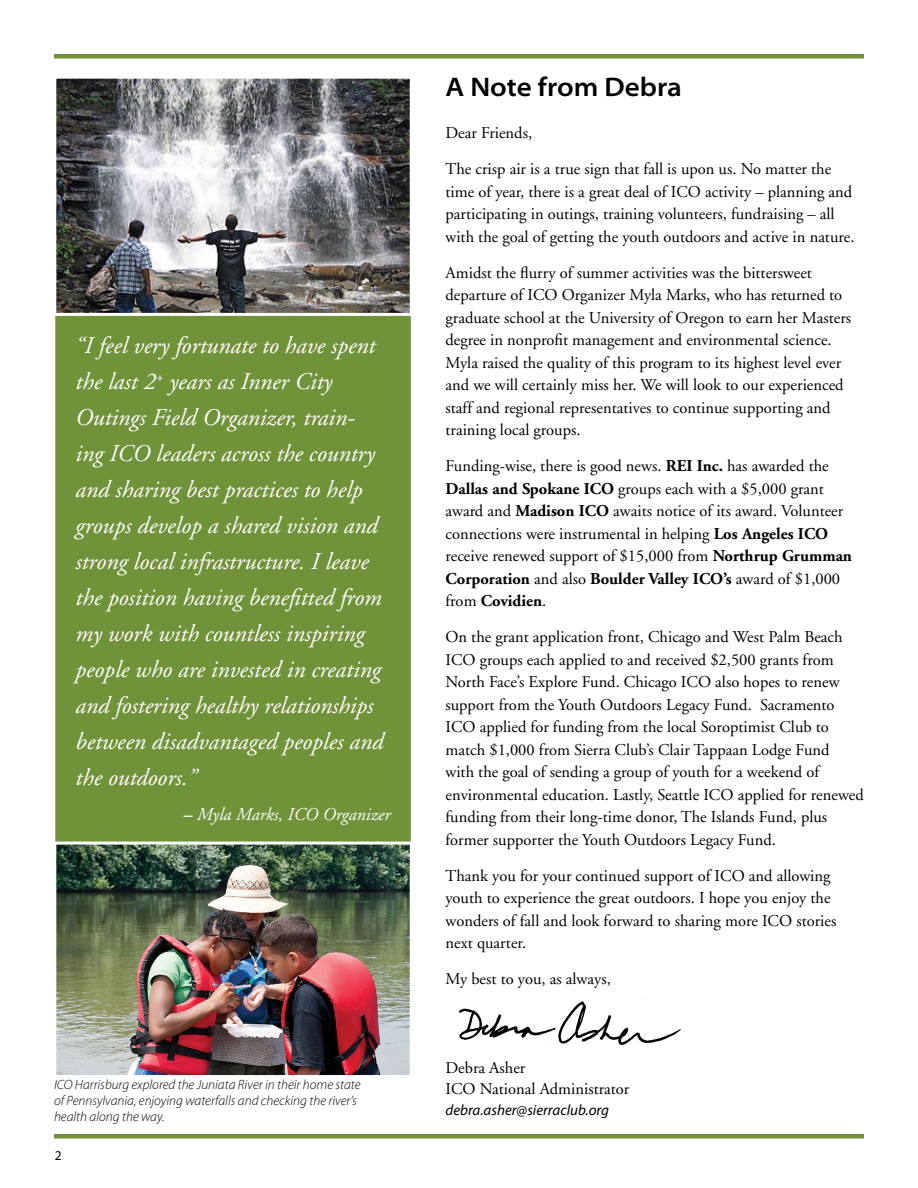
<style>
.page{position:relative;width:918px;height:1188px;background:#fff}
.page>*{position:absolute;margin:0;border:0;box-sizing:border-box;transform-origin:0 0}
.t1{font:600 semi-expanded 27px "Myriad Pro";color:#000}
.t2{font:italic 24px/36px "Adobe Garamond";color:#fff}
.t3{font:italic 18px "Adobe Garamond";color:#fff}
.t4{font:16.5px/22.5px "Adobe Garamond";color:#000}
.t5{font:italic 15px "Myriad Pro";color:#000}
.t6{font:italic 300 13.5px "Myriad Pro";color:#000}
.t7{font:13.5px "Myriad Pro";color:#000}
.s1{font-weight:700}
</style>
<div class="page">
<hr style="left:54px;top:1134px;width:810px;height:4px;background:#709239">
<hr style="left:54px;top:54px;width:810px;height:4px;background:#709239">
<img style="left:459px;top:998px;width:225px;height:47px">
<img style="left:57px;top:845px;width:352px;height:229px">
<div style="left:53px;top:810px;width:360px;height:268px;border:3px solid #fff"></div>
<img style="left:57px;top:80px;width:352px;height:233px">
<div style="left:53px;top:76px;width:360px;height:252px;border:3px solid #fff"></div>
<div style="left:54px;top:314px;width:358px;height:529px;background:#709239"></div>
<div style="left:52px;top:313px;width:362px;height:532px;border:3px solid #fff"></div>
<p class="t2" style="left:76px;top:329px;width:309px">“I feel very fortunate to have spent the last 2<sup>+</sup> years as Inner City Outings Field Organizer, train&shy;ing ICO leaders across the country and sharing best practices to help groups develop a shared vision and strong local infrastructure. I leave the position having benefitted from my work with countless inspiring people who are invested in creating and fostering healthy relationships between disadvantaged peoples and the outdoors.”</p>
<p class="t3" style="left:184px;top:805px;width:208px"><span class="s1">–</span> Myla Marks, ICO Organizer</p>
<p class="t6" style="left:54px;top:1077px;width:308px">ICO Harrisburg explored the Juniata River in their home state</p>
<p class="t6" style="left:54px;top:1094px;width:304px">of Pennsylvania, enjoying waterfalls and checking the river’s</p>
<p class="t6" style="left:54px;top:1110px;width:112px">health along the way.</p>
<p class="t7" style="left:55px;top:1148px;width:8px">2</p>
<p class="t1" style="left:446px;top:70px;width:238px">A Note from Debra</p>
<p class="t4" style="left:446px;top:122px;width:88px">Dear Friends,</p>
<p class="t4" style="left:446px;top:158px;width:410px">The crisp air is a true sign that fall is upon us. No matter the time of year, there is a great deal of ICO activity – planning and participating in outings, training volunteers, fundraising – all with the goal of getting the youth outdoors and active in nature.</p>
<p class="t4" style="left:446px;top:262px;width:407px">Amidst the flurry of summer activities was the bittersweet departure of ICO Organizer Myla Marks, who has returned to graduate school at the University of Oregon to earn her Masters degree in nonprofit management and environmental science.<br>Myla raised the quality of this program to its highest level ever and we will certainly miss her. We will look to our experienced staff and regional representatives to continue supporting and training local groups.</p>
<p class="t4" style="left:446px;top:455px;width:408px">Funding-wise, there is good news. <span class="s1">REI Inc.</span> has awarded the <span class="s1">Dallas and Spokane ICO</span> groups each with a $5,000 grant award and <span class="s1">Madison ICO</span> awaits notice of its award. Volunteer connections were instrumental in helping <span class="s1">Los Angeles ICO </span>receive renewed support of $15,000 from <span class="s1">Northrup Grumman Corporation</span> and also <span class="s1">Boulder Valley ICO’s</span> award of $1,000 from <span class="s1">Covidien</span>.</p>
<p class="t4" style="left:446px;top:626px;width:420px">On the grant application front, Chicago and West Palm Beach ICO groups each applied to and received $2,500 grants from North Face’s Explore Fund. Chicago ICO also hopes to renew support from the Youth Outdoors Legacy Fund. Sacramento ICO applied for funding from the local Soroptimist Club to match $1,000 from Sierra Club’s Clair Tappaan Lodge Fund<br>with the goal of sending a group of youth for a weekend of environmental education. Lastly, Seattle ICO applied for renewed funding from their long-time donor, The Islands Fund, plus former supporter the Youth Outdoors Legacy Fund.</p>
<p class="t4" style="left:446px;top:865px;width:392px">Thank you for your continued support of ICO and allowing youth to experience the great outdoors. I hope you enjoy the wonders of fall and look forward to sharing more ICO stories next quarter.</p>
<p class="t4" style="left:446px;top:968px;width:167px">My best to you, as always,</p>
<p class="t4" style="left:446px;top:1057px;width:81px">Debra Asher</p>
<p class="t4" style="left:446px;top:1078px;width:185px">ICO National Administrator</p>
<p class="t5" style="left:446px;top:1100px;width:165px">debra.asher@sierraclub.org</p>
</div>
